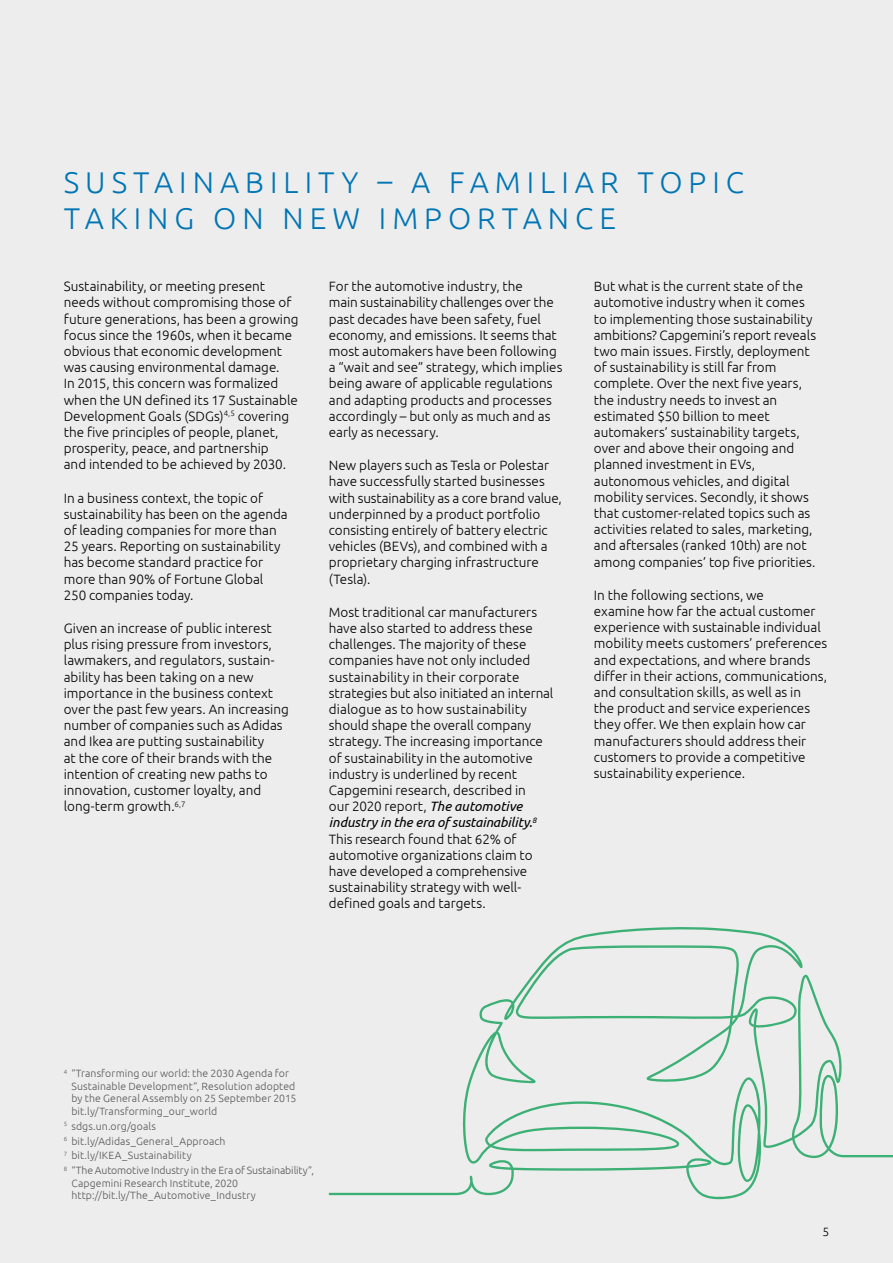
<style>
.page{position:relative;width:893px;height:1263px;background:#ededed}
.page>*{position:absolute;margin:0;border:0;box-sizing:border-box;transform-origin:0 0}
.t1{font:300 30px/36px "Ubuntu";letter-spacing:.2em;color:#0075b3}
.t2{font:300 13.5px/16.2px "Ubuntu";color:#000}
.t3{font:300 12px "Ubuntu";color:#000}
.t4{font:300 10.5px/12.6px "Ubuntu";letter-spacing:.01em;color:#575756}
.s1{font-weight:400;font-style:italic}
</style>
<div class="page">
<svg style="left:329px;top:927px;width:564px;height:272px"></svg>
<h1 class="t1" style="left:64px;top:164px;width:682px">SUSTAINABILITY – A FAMILIAR TOPIC<br>TAKING ON NEW IMPORTANCE</h1>
<p class="t2" style="left:64px;top:278px;width:236px">Sustainability, or meeting present needs without compromising those of future generations, has been a growing focus since the 1960s, when it became obvious that economic development was causing environmental damage.<br>In 2015, this concern was formalized when the UN defined its 17 Sustainable Development Goals (SDGs)<sup>4,5</sup> covering the five principles of people, planet, prosperity, peace, and partnership<br>and intended to be achieved by 2030.</p>
<p class="t2" style="left:64px;top:489px;width:225px">In a business context, the topic of sustainability has been on the agenda of leading companies for more than<br>25 years. Reporting on sustainability has become standard practice for more than 90% of Fortune Global<br>250 companies today.</p>
<p class="t2" style="left:64px;top:620px;width:226px">Given an increase of public interest plus rising pressure from investors, lawmakers, and regulators, sustain&shy;ability has been taking on a new importance in the business context over the past few years. An increasing number of companies such as Adidas and Ikea are putting sustainability<br>at the core of their brands with the intention of creating new paths to innovation, customer loyalty, and long-term growth.<sup>6,7</sup></p>
<p class="t2" style="left:329px;top:278px;width:235px">For the automotive industry, the<br>main sustainability challenges over the past decades have been safety, fuel economy, and emissions. It seems that most automakers have been following a “wait and see” strategy, which implies being aware of applicable regulations and adapting products and processes accordingly – but only as much and as early as necessary.</p>
<p class="t2" style="left:329px;top:457px;width:234px">New players such as Tesla or Polestar have successfully started businesses with sustainability as a core brand value, underpinned by a product portfolio consisting entirely of battery electric vehicles (BEVs), and combined with a proprietary charging infrastructure (Tesla).</p>
<p class="t2" style="left:329px;top:603px;width:226px">Most traditional car manufacturers have also started to address these challenges. The majority of these companies have not only included sustainability in their corporate strategies but also initiated an internal dialogue as to how sustainability should shape the overall company strategy. The increasing importance of sustainability in the automotive industry is underlined by recent Capgemini research, described in<br>our 2020 report, <span class="s1">The automotive industry in the era of sustainability.</span><sup>8<br></sup>This research found that 62% of automotive organizations claim to have developed a comprehensive sustainability strategy with well&shy;defined goals and targets.</p>
<p class="t2" style="left:594px;top:278px;width:224px">But what is the current state of the automotive industry when it comes to implementing those sustainability ambitions? Capgemini’s report reveals two main issues. Firstly, deployment of sustainability is still far from complete. Over the next five years, the industry needs to invest an estimated $50 billion to meet automakers’ sustainability targets, over and above their ongoing and planned investment in EVs, autonomous vehicles, and digital mobility services. Secondly, it shows that customer-related topics such as activities related to sales, marketing, and aftersales (ranked 10th) are not among companies’ top five priorities.</p>
<p class="t2" style="left:594px;top:586px;width:235px">In the following sections, we<br>examine how far the actual customer experience with sustainable individual mobility meets customers’ preferences and expectations, and where brands differ in their actions, communications, and consultation skills, as well as in<br>the product and service experiences they offer. We then explain how car manufacturers should address their customers to provide a competitive sustainability experience.</p>
<p class="t4" style="left:71px;top:1067px;width:226px;text-indent:-8px"><sup>4</sup> “Transforming our world: the 2030 Agenda for Sustainable Development”, Resolution adopted by the General Assembly on 25 September 2015 bit.ly/Transforming_our_world</p>
<p class="t4" style="left:64px;top:1118px;width:252px;line-height:14.7px"><sup>5</sup> sdgs.un.org/goals<br><sup>6</sup> bit.ly/Adidas_General_Approach<br><sup>7</sup> bit.ly/IKEA_Sustainability<br><sup>8</sup> “The Automotive Industry in the Era of Sustainability”,</p>
<p class="t4" style="left:71px;top:1176px;width:186px">Capgemini Research Institute, 2020 http://bit.ly/The_Automotive_Industry</p>
<p class="t3" style="left:822px;top:1224px;width:8px">5</p>
</div>
